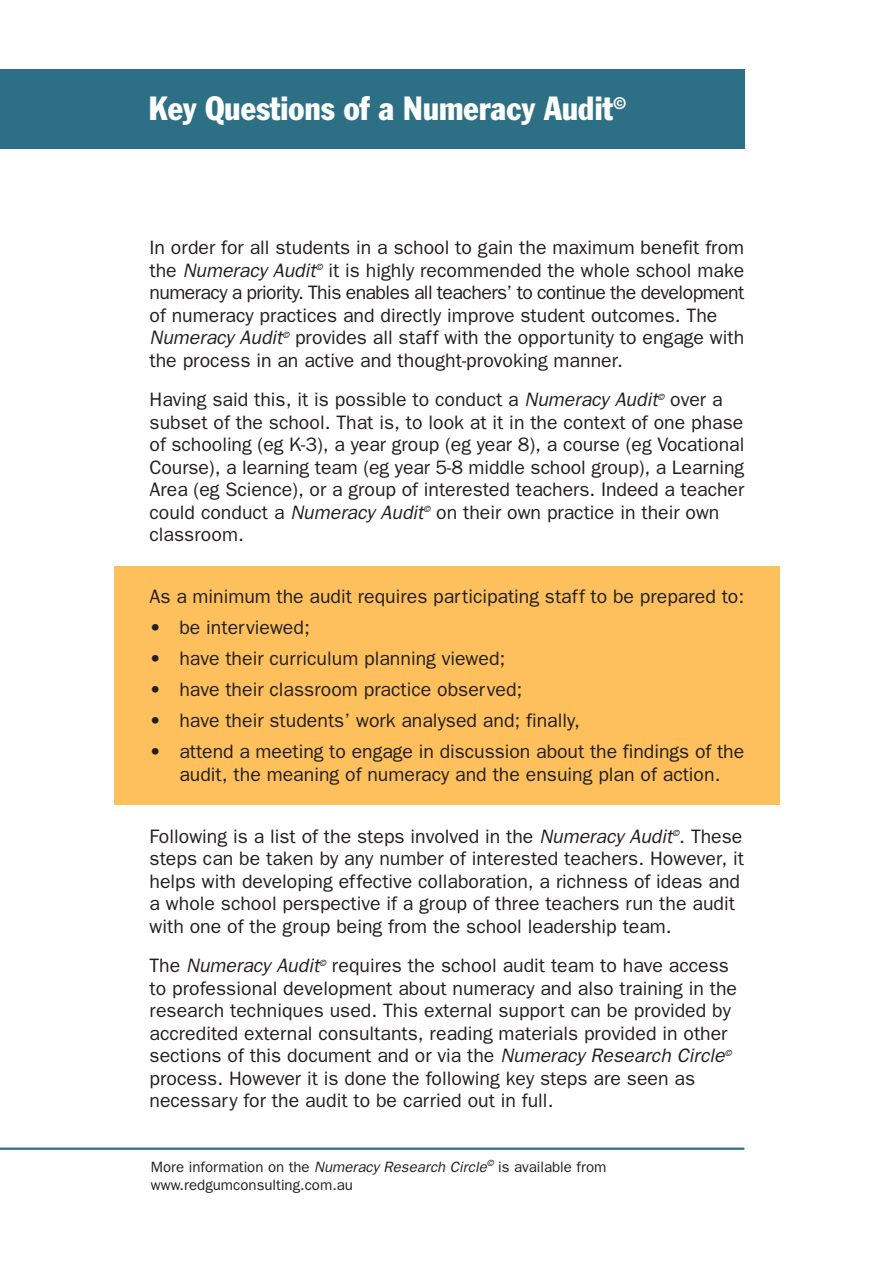
<style>
.page{position:relative;width:893px;height:1263px;background:#fff}
.page>*{position:absolute;margin:0;border:0;box-sizing:border-box;transform-origin:0 0}
.t1{font:condensed 33px "Franklin Gothic";color:#fff}
.t2{font:19.5px/22.5px "Franklin Gothic";color:#231f20}
.t3{font:15px/18px "Franklin Gothic";color:#231f20}
.s1{font-style:italic}
</style>
<div class="page">
<div style="left:114px;top:567px;width:665px;height:238px;background:#fdc05d"></div>
<div style="left:0;top:69px;width:744px;height:80px;background:#2d7085"></div>
<hr style="left:0;top:1148px;width:744px;height:2px;background:#2d7085">
<h1 class="t1" style="left:149px;top:97px;width:479px">Key Questions of a Numeracy Audit<sup>©</sup></h1>
<p class="t2" style="left:149px;top:238px;width:596px">In order for all students in a school to gain the maximum benefit from the <span class="s1">Numeracy Audit</span><sup>©</sup> it is highly recommended the whole school make numeracy a priority. This enables all teachers’ to continue the development of numeracy practices and directly improve student outcomes. The <span class="s1">Numeracy Audit</span><sup>©</sup> provides all staff with the opportunity to engage with the process in an active and thought-provoking manner.</p>
<p class="t2" style="left:149px;top:390px;width:596px">Having said this, it is possible to conduct a <span class="s1">Numeracy Audit</span><sup>©</sup> over a subset of the school. That is, to look at it in the context of one phase of schooling (eg K-3), a year group (eg year 8), a course (eg Vocational Course), a learning team (eg year 5-8 middle school group), a Learning Area (eg Science), or a group of interested teachers. Indeed a teacher could conduct a <span class="s1">Numeracy Audit</span><sup>©</sup> on their own practice in their own classroom.</p>
<p class="t2" style="left:149px;top:587px;width:596px">As a minimum the audit requires participating staff to be prepared to:</p>
<p class="t2" style="left:149px;top:618px;width:162px">• be interviewed;</p>
<p class="t2" style="left:149px;top:649px;width:357px">• have their curriculum planning viewed;</p>
<p class="t2" style="left:149px;top:680px;width:374px">• have their classroom practice observed;</p>
<p class="t2" style="left:149px;top:711px;width:432px">• have their students’ work analysed and; finally,</p>
<p class="t2" style="left:149px;top:742px;width:596px;text-align:center">• attend a meeting to engage in discussion about the findings of the audit, the meaning of numeracy and the ensuing plan of action.</p>
<p class="t2" style="left:149px;top:826px;width:596px">Following is a list of the steps involved in the <span class="s1">Numeracy Audit</span><sup>©</sup>. These steps can be taken by any number of interested teachers. However, it helps with developing effective collaboration, a richness of ideas and a whole school perspective if a group of three teachers run the audit with one of the group being from the school leadership team.</p>
<p class="t2" style="left:149px;top:956px;width:589px">The <span class="s1">Numeracy Audit</span><sup>©</sup> requires the school audit team to have access to professional development about numeracy and also training in the research techniques used. This external support can be provided by accredited external consultants, reading materials provided in other sections of this document and or via the <span class="s1">Numeracy Research Circle</span><sup>© </sup>process. However it is done the following key steps are seen as necessary for the audit to be carried out in full.</p>
<p class="t3" style="left:151px;top:1160px;width:457px">More information on the <span class="s1">Numeracy Research Circle</span><sup>©</sup> is available from www.redgumconsulting.com.au</p>
</div>
